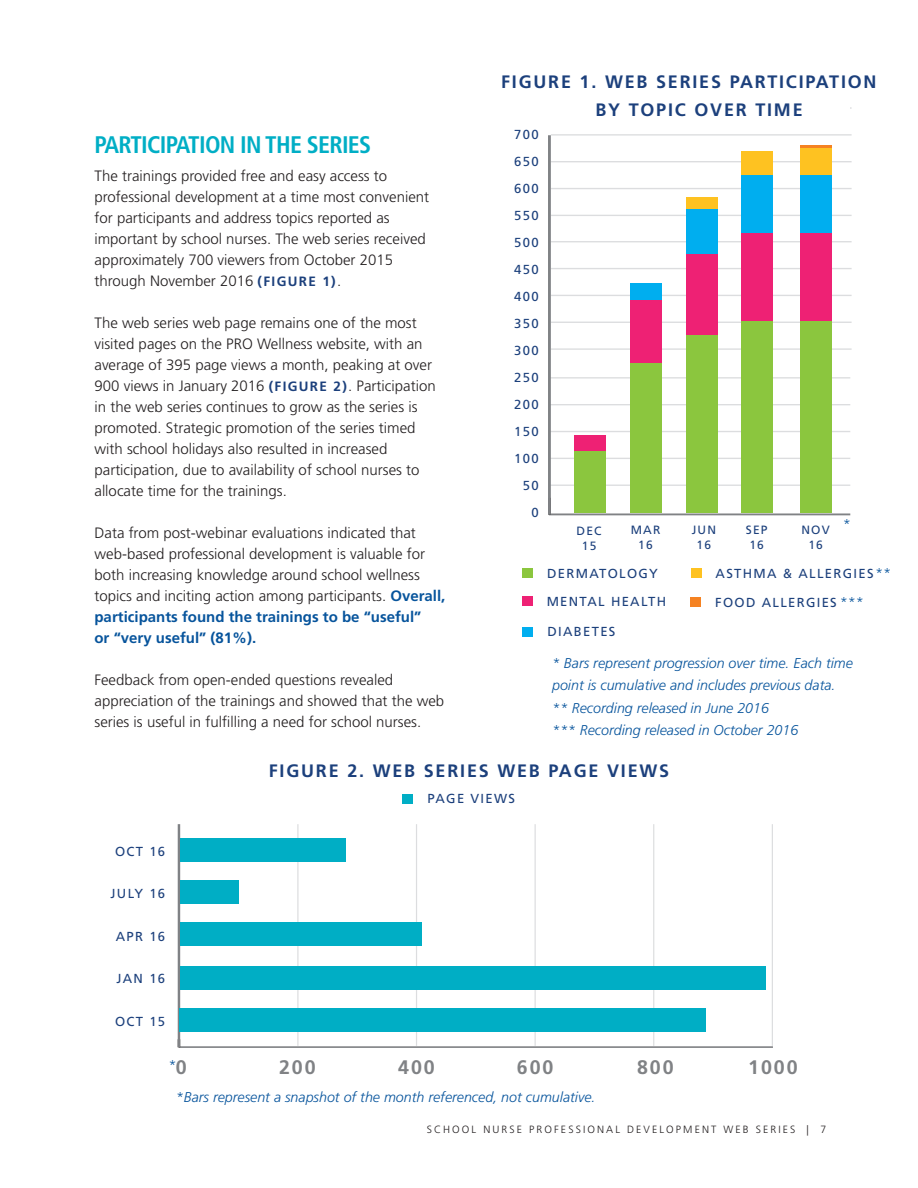
<style>
.page{position:relative;width:918px;height:1188px;background:#fff}
.page>*{position:absolute;margin:0;border:0;box-sizing:border-box;transform-origin:0 0}
.t1{font:700 condensed 24px "Frutiger LT Std";letter-spacing:-.03em;color:#00aec5}
.t2{font:700 19.65px "Frutiger";letter-spacing:.1em;color:#808285}
.t3{font:700 18px/27.8px "Frutiger LT Std";letter-spacing:.1em;color:#1c407c}
.t4{font:300 15px/21px "Frutiger LT Std";color:#231f20}
.t5{font:italic 300 14.25px/22.5px "Frutiger LT Std";color:#07549c}
.t6{font:13.05px/27px "Frutiger";letter-spacing:.1em;color:#1c407c;text-align:right}
.t7{font:12px/15px "Frutiger";letter-spacing:.1em;color:#1c407c;text-align:center}
.t8{font:300 10.5px "Frutiger LT Std";letter-spacing:.2em;color:#231f20}
.s1{font-family:"Frutiger";font-weight:700;font-size:13.5px;color:#1c407c}
.s2{font-weight:700;color:#07549c}
.s3{font-family:"Frutiger LT Std";font-weight:300;font-style:italic;font-size:14.25px;color:#07549c}
</style>
<div class="page">
<hr style="left:551px;top:215px;width:301px;height:1px;background:#dcdddf">
<hr style="left:551px;top:188px;width:301px;height:1px;background:#dcdddf">
<hr style="left:551px;top:161px;width:301px;height:1px;background:#dcdddf">
<hr style="left:551px;top:134px;width:301px;height:2px;background:#dcdddf">
<hr style="left:551px;top:107px;width:301px;height:2px;background:#dcdddf">
<hr style="left:551px;top:348px;width:301px;height:2px;background:#dcdddf">
<hr style="left:551px;top:322px;width:301px;height:1px;background:#dcdddf">
<hr style="left:551px;top:295px;width:301px;height:1px;background:#dcdddf">
<hr style="left:551px;top:268px;width:301px;height:1px;background:#dcdddf">
<hr style="left:551px;top:241px;width:301px;height:1px;background:#dcdddf">
<hr style="left:549px;top:513px;width:301px;height:2px;background:#808285">
<hr style="left:550px;top:485px;width:300px;height:1px;background:#dcdddf">
<hr style="left:550px;top:458px;width:300px;height:1px;background:#dcdddf">
<hr style="left:550px;top:431px;width:300px;height:1px;background:#dcdddf">
<hr style="left:550px;top:404px;width:300px;height:1px;background:#dcdddf">
<hr style="left:550px;top:377px;width:300px;height:2px;background:#dcdddf">
<hr style="left:179px;top:1046px;width:594px;height:2px;background:#808285">
<hr style="left:178px;top:824px;width:2px;height:223px;background:#808285">
<hr style="left:772px;top:824px;width:1px;height:222px;background:#dcdddf">
<hr style="left:653px;top:824px;width:1px;height:222px;background:#dcdddf">
<hr style="left:535px;top:824px;width:1px;height:222px;background:#dcdddf">
<hr style="left:416px;top:824px;width:1px;height:222px;background:#dcdddf">
<hr style="left:297px;top:824px;width:2px;height:222px;background:#dcdddf">
<div style="left:179px;top:1009px;width:526px;height:23px;background:#00aec5"></div>
<div style="left:180px;top:966px;width:586px;height:24px;background:#00aec5"></div>
<div style="left:180px;top:922px;width:241px;height:24px;background:#00aec5"></div>
<div style="left:403px;top:794px;width:10px;height:10px;background:#00aec5"></div>
<hr style="left:548px;top:135px;width:3px;height:379px;background:#808285">
<div style="left:686px;top:335px;width:32px;height:177px;background:#8bc63e"></div>
<div style="left:686px;top:254px;width:32px;height:81px;background:#ee2174"></div>
<div style="left:800px;top:321px;width:31px;height:191px;background:#8bc63e"></div>
<div style="left:800px;top:232px;width:31px;height:89px;background:#ee2174"></div>
<div style="left:574px;top:451px;width:31px;height:62px;background:#8bc63e"></div>
<div style="left:630px;top:300px;width:31px;height:63px;background:#ee2174"></div>
<div style="left:741px;top:321px;width:32px;height:191px;background:#8bc63e"></div>
<div style="left:741px;top:232px;width:32px;height:89px;background:#ee2174"></div>
<div style="left:630px;top:363px;width:31px;height:150px;background:#8bc63e"></div>
<div style="left:523px;top:568px;width:10px;height:10px;background:#8bc63e"></div>
<div style="left:522px;top:596px;width:10px;height:10px;background:#ee2174"></div>
<div style="left:523px;top:627px;width:10px;height:10px;background:#00aeef"></div>
<div style="left:691px;top:568px;width:10px;height:10px;background:#fec221"></div>
<div style="left:691px;top:597px;width:10px;height:10px;background:#f58222"></div>
<div style="left:574px;top:435px;width:31px;height:16px;background:#ee2174"></div>
<div style="left:630px;top:283px;width:31px;height:17px;background:#00aeef"></div>
<div style="left:686px;top:209px;width:32px;height:45px;background:#00aeef"></div>
<div style="left:741px;top:174px;width:32px;height:58px;background:#00aeef"></div>
<div style="left:800px;top:174px;width:31px;height:58px;background:#00aeef"></div>
<div style="left:686px;top:197px;width:32px;height:12px;background:#fec221"></div>
<div style="left:741px;top:151px;width:32px;height:23px;background:#fec221"></div>
<div style="left:800px;top:148px;width:31px;height:26px;background:#fec221"></div>
<hr style="left:800px;top:145px;width:31px;height:3px;background:#f58222">
<div style="left:539px;top:103px;width:311px;height:7px;background:#fff"></div>
<div style="left:180px;top:880px;width:59px;height:23px;background:#00aec5"></div>
<div style="left:180px;top:839px;width:166px;height:23px;background:#00aec5"></div>
<h1 class="t1" style="left:94px;top:130px;width:278px">PARTICIPATION IN THE SERIES</h1>
<p class="t4" style="left:94px;top:165px;width:336px">The trainings provided free and easy access to professional development at a time most convenient for participants and address topics reported as important by school nurses. The web series received approximately 700 viewers from October 2015 through November 2016 <span class="s1">(FIGURE 1)</span>.</p>
<p class="t4" style="left:94px;top:312px;width:343px">The web series web page remains one of the most visited pages on the PRO Wellness website, with an average of 395 page views a month, peaking at over 900 views in January 2016 <span class="s1">(FIGURE 2)</span>. Participation in the web series continues to grow as the series is promoted. Strategic promotion of the series timed with school holidays also resulted in increased participation, due to availability of school nurses to allocate time for the trainings.</p>
<p class="t4" style="left:94px;top:522px;width:352px">Data from post-webinar evaluations indicated that web-based professional development is valuable for both increasing knowledge around school wellness topics and inciting action among participants. <span class="s2">Overall, participants found the trainings to be “useful”<br>or “very useful” (81%).</span></p>
<p class="t4" style="left:94px;top:669px;width:351px">Feedback from open-ended questions revealed appreciation of the trainings and showed that the web series is useful in fulfilling a need for school nurses.</p>
<p class="t3" style="left:595px;top:68px;width:283px;text-indent:-94px">FIGURE 1. WEB SERIES PARTICIPATION<br>BY TOPIC OVER TIME</p>
<p class="t6" style="left:514px;top:121px;width:26px">700<br>650<br>600<br>550<br>500<br>450<br>400<br>350<br>300<br>250<br>200<br>150<br>100<br>50<br>0</p>
<p class="t5" style="left:843px;top:513px;width:9px">*</p>
<p class="t7" style="left:631px;top:522px;width:31px">MAR<br>16</p>
<p class="t7" style="left:692px;top:522px;width:26px">JUN<br>16</p>
<p class="t7" style="left:746px;top:522px;width:23px;text-align:left">SEP<br>16</p>
<p class="t7" style="left:801px;top:523px;width:30px">NOV<br>16</p>
<p class="t7" style="left:577px;top:523px;width:27px">DEC<br>15</p>
<p class="t6" style="left:547px;top:559px;width:121px;line-height:28.7px;text-align:left">DERMATOLOGY<br>MENTAL HEALTH</p>
<p class="t6" style="left:547px;top:618px;width:69px">DIABETES</p>
<p class="t6" style="left:716px;top:560px;width:177px">ASTHMA &amp; ALLERGIES<span class="s3">**</span></p>
<p class="t6" style="left:715px;top:589px;width:150px">FOOD ALLERGIES<span class="s3">***</span></p>
<p class="t5" style="left:552px;top:652px;width:302px">* Bars represent progression over time. Each time point is cumulative and includes previous data. ** Recording released in June 2016<br>*** Recording released in October 2016</p>
<p class="t3" style="left:269px;top:757px;width:402px">FIGURE 2. WEB SERIES WEB PAGE VIEWS</p>
<p class="t6" style="left:115px;top:838px;width:52px">OCT 16</p>
<p class="t6" style="left:111px;top:880px;width:56px">JULY 16</p>
<p class="t6" style="left:116px;top:923px;width:51px">APR 16</p>
<p class="t6" style="left:117px;top:965px;width:50px">JAN 16</p>
<p class="t6" style="left:115px;top:1008px;width:52px">OCT 15</p>
<p class="t5" style="left:168px;top:1054px;width:9px">*</p>
<h2 class="t2" style="left:176px;top:1056px;width:12px">0</h2>
<p class="t6" style="left:427px;top:785px;width:89px">PAGE VIEWS</p>
<h2 class="t2" style="left:279px;top:1056px;width:38px">200</h2>
<h2 class="t2" style="left:398px;top:1056px;width:38px">400</h2>
<h2 class="t2" style="left:517px;top:1056px;width:38px">600</h2>
<h2 class="t2" style="left:637px;top:1056px;width:38px">800</h2>
<h2 class="t2" style="left:748px;top:1056px;width:51px">1000</h2>
<p class="t5" style="left:176px;top:1086px;width:421px">*Bars represent a snapshot of the month referenced, not cumulative.</p>
<p class="t8" style="left:427px;top:1123px;width:401px">SCHOOL NURSE PROFESSIONAL DEVELOPMENT WEB SERIES | 7</p>
</div>
